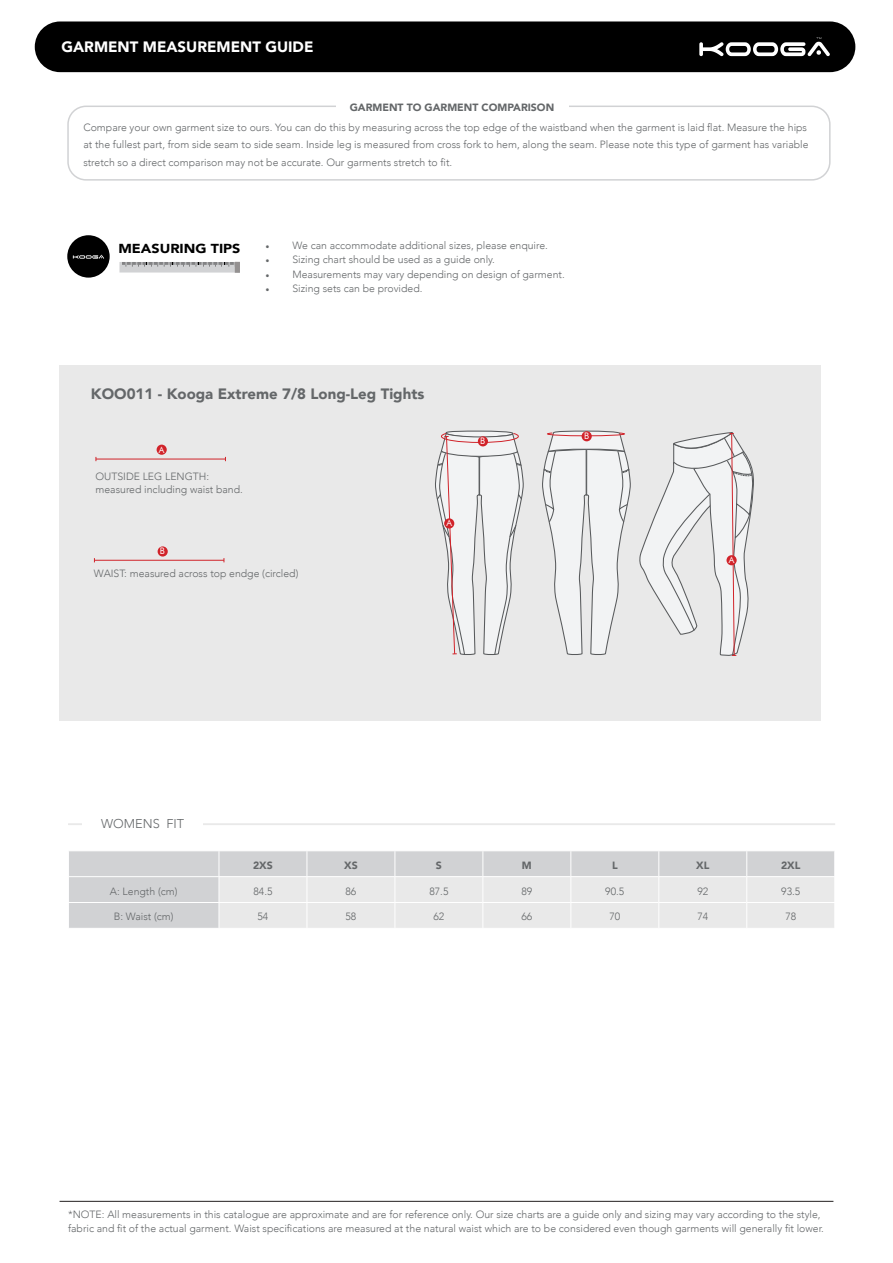
<style>
.page{position:relative;width:893px;height:1263px;background:#fff}
.page>*{position:absolute;margin:0;border:0;box-sizing:border-box;transform-origin:0 0}
.t1{font:900 15px "Avenir";color:#646769}
.t2{font:900 15px "Avenir";color:#fff}
.t3{font:900 13.05px "Avenir";color:#000;scale:1.1 1}
.t4{font:300 12.75px "Avenir";color:#646769}
.t5{font:300 10.5px/17.5px "Avenir";color:#646769}
.t6{font:900 10.5px "Avenir";color:#646769}
.t7{font:9px "Futura BT";color:#fff}
.s1{font-family:"Minion Pro";font-weight:400}
</style>
<div class="page">
<div style="left:35px;top:21px;width:820px;height:51px;background:#000;border-radius:25px"></div>
<hr style="left:60px;top:1201px;width:773px;height:1px;background:#231f20">
<div style="left:59px;top:366px;width:762px;height:355px;background:#e9e9e9"></div>
<div style="left:67px;top:106px;width:764px;height:75px;border:2px solid #d1d2d4;border-radius:18px"></div>
<svg style="left:699px;top:21px;width:157px;height:35px"></svg>
<hr style="left:68px;top:823px;width:767px;height:2px;background:#e9e9e9">
<div style="left:82px;top:815px;width:121px;height:18px;background:#fff"></div>
<div style="left:69px;top:851px;width:150px;height:77px;background:#d1d2d4"></div>
<hr style="left:68px;top:876px;width:151px;height:1px;background:#fff">
<hr style="left:68px;top:902px;width:151px;height:1px;background:#fff">
<svg style="left:219px;top:851px;width:616px;height:77px;background:#e3e3e4"></svg>
<div style="left:119px;top:262px;width:121px;height:11px;background:#d1d2d4"></div>
<svg style="left:122px;top:262px;width:113px;height:5px"></svg>
<div style="left:235px;top:262px;width:5px;height:11px;background:#949191"></div>
<div style="left:67px;top:235px;width:43px;height:43px;background:#000;border-radius:50%"></div>
<svg style="left:73px;top:254px;width:31px;height:5px"></svg>
<hr style="left:96px;top:459px;width:129px;height:1px;background:#d1232a">
<hr style="left:94px;top:560px;width:130px;height:1px;background:#d1232a">
<div style="left:157px;top:445px;width:10px;height:10px;background:#d1232a;border-radius:50%"></div>
<div style="left:158px;top:546px;width:10px;height:10px;background:#d1232a;border-radius:50%"></div>
<div style="left:336px;top:100px;width:232px;height:16px;background:#fff"></div>
<svg style="left:639px;top:432px;width:115px;height:224px"></svg>
<div style="left:726px;top:555px;width:11px;height:10px;background:#d1232a;border-radius:50%"></div>
<svg style="left:434px;top:365px;width:90px;height:290px"></svg>
<div style="left:478px;top:436px;width:10px;height:10px;background:#d1232a;border-radius:50%"></div>
<svg style="left:542px;top:430px;width:89px;height:225px"></svg>
<div style="left:582px;top:431px;width:10px;height:10px;background:#d1232a;border-radius:50%"></div>
<p class="t2" style="left:62px;top:34px;width:253px">GARMENT MEASUREMENT GUIDE</p>
<p class="t6" style="left:350px;top:98px;width:206px">GARMENT TO GARMENT COMPARISON</p>
<p class="t5" style="left:83px;top:118px;width:727px">Compare your own garment size to ours. You can do this by measuring across the top edge of the waistband when the garment is laid flat. Measure the hips at the fullest part, from side seam to side seam. Inside leg is measured from cross fork to hem, along the seam. Please note this type of garment has variable stretch so a direct comparison may not be accurate. Our garments stretch to fit.</p>
<p class="t3" style="left:118px;top:237px;width:112px">MEASURING TIPS</p>
<p class="t5" style="left:265px;top:236px;width:284px"><span class="s1">•</span> We can accommodate additional sizes, please enquire.</p>
<p class="t5" style="left:265px;top:251px;width:231px"><span class="s1">•</span> Sizing chart should be used as a guide only.</p>
<p class="t5" style="left:265px;top:265px;width:301px"><span class="s1">•</span> Measurements may vary depending on design of garment.</p>
<p class="t5" style="left:265px;top:280px;width:159px"><span class="s1">•</span> Sizing sets can be provided.</p>
<p class="t1" style="left:91px;top:381px;width:335px">KOO011 - Kooga Extreme 7/8 Long-Leg Tights</p>
<p class="t7" style="left:159px;top:444px;width:7px">A</p>
<p class="t5" style="left:95px;top:468px;width:115px">OUTSIDE LEG LENGTH:</p>
<p class="t5" style="left:95px;top:480px;width:149px">measured including waist band.</p>
<p class="t7" style="left:160px;top:546px;width:7px">B</p>
<p class="t5" style="left:94px;top:565px;width:206px">WAIST: measured across top endge (circled)</p>
<p class="t7" style="left:446px;top:518px;width:7px">A</p>
<p class="t7" style="left:480px;top:435px;width:7px">B</p>
<p class="t4" style="left:101px;top:816px;width:84px">WOMENS FIT</p>
<p class="t7" style="left:584px;top:430px;width:7px">B</p>
<p class="t7" style="left:729px;top:554px;width:7px">A</p>
<p class="t6" style="left:253px;top:856px;width:21px">2XS</p>
<p class="t6" style="left:344px;top:856px;width:15px">XS</p>
<p class="t6" style="left:436px;top:856px;width:8px">S</p>
<p class="t6" style="left:522px;top:856px;width:11px">M</p>
<p class="t6" style="left:612px;top:856px;width:7px">L</p>
<p class="t6" style="left:696px;top:856px;width:15px">XL</p>
<p class="t6" style="left:781px;top:856px;width:21px">2XL</p>
<p class="t5" style="left:110px;top:882px;width:69px">A: Length (cm)</p>
<p class="t5" style="left:253px;top:882px;width:21px">84.5</p>
<p class="t5" style="left:345px;top:882px;width:12px">86</p>
<p class="t5" style="left:429px;top:882px;width:21px">87.5</p>
<p class="t5" style="left:521px;top:882px;width:12px">89</p>
<p class="t5" style="left:605px;top:882px;width:21px">90.5</p>
<p class="t5" style="left:697px;top:882px;width:12px">92</p>
<p class="t5" style="left:781px;top:882px;width:21px">93.5</p>
<p class="t5" style="left:114px;top:908px;width:61px">B: Waist (cm)</p>
<p class="t5" style="left:257px;top:908px;width:12px">54</p>
<p class="t5" style="left:345px;top:908px;width:12px">58</p>
<p class="t5" style="left:433px;top:908px;width:12px">62</p>
<p class="t5" style="left:521px;top:908px;width:12px">66</p>
<p class="t5" style="left:609px;top:908px;width:12px">70</p>
<p class="t5" style="left:697px;top:908px;width:12px">74</p>
<p class="t5" style="left:785px;top:908px;width:12px">78</p>
<p class="t5" style="left:68px;top:1207px;width:757px;line-height:14.5px">*NOTE: All measurements in this catalogue are approximate and are for reference only. Our size charts are a guide only and sizing may vary according to the style, fabric and fit of the actual garment. Waist specifications are measured at the natural waist which are to be considered even though garments will generally fit lower.</p>
</div>
